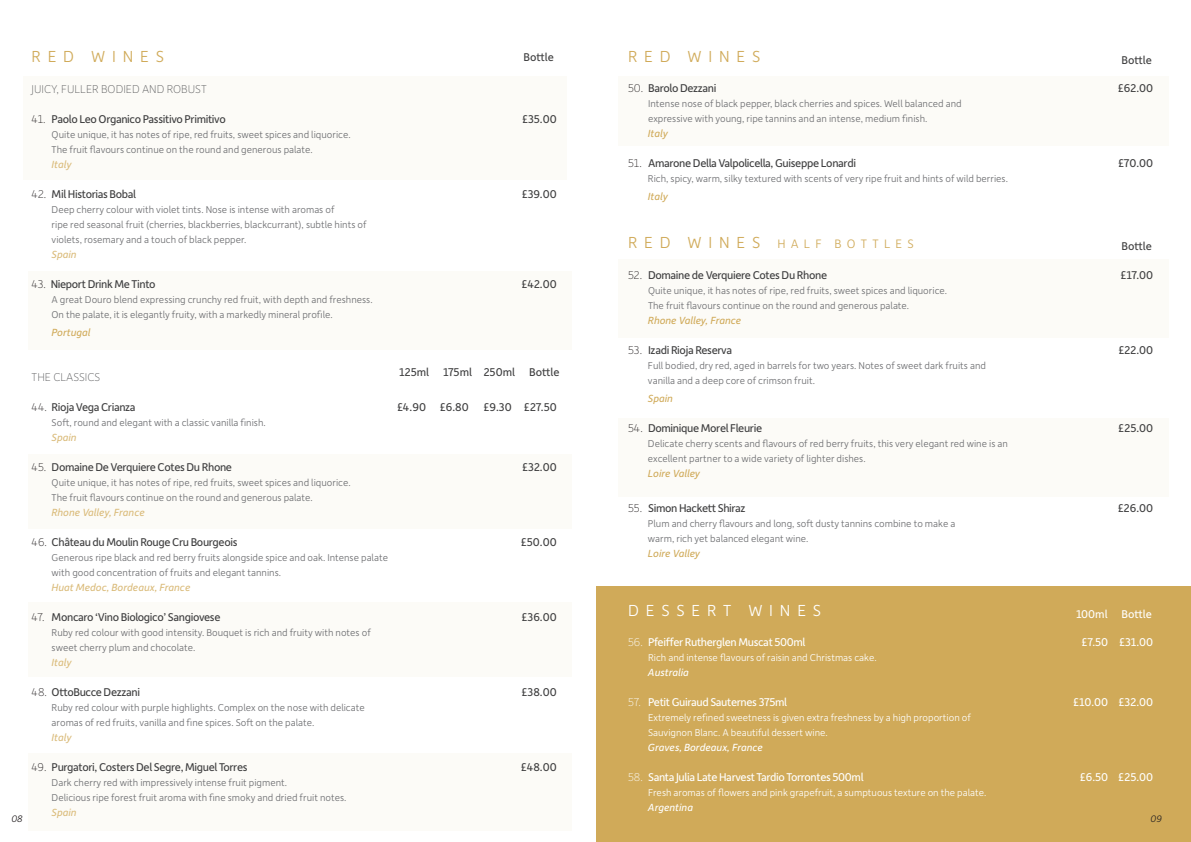
<style>
.page{position:relative;width:1191px;height:842px;background:#fff}
.page>*{position:absolute;margin:0;border:0;box-sizing:border-box;transform-origin:0 0}
.t1{font:300 17px "Depot New";letter-spacing:.4em;color:#d0aa59}
.t2{font:300 17px "Depot New";letter-spacing:.4em;color:#fff}
.t3{font:300 13px "Depot New";letter-spacing:.4em;color:#d0aa59}
.t4{font:12px "Depot New";letter-spacing:-.03em;color:#3e3e3f}
.t5{font:12px "Depot New";letter-spacing:-.03em;color:#fff}
.t6{font:100 12px "Depot New";color:#57585a}
.t7{font:12px "Depot New";color:#3e3e3f}
.t8{font:12px "Depot New";color:#fff}
.t9{font:italic 11px "Depot New";color:#dabb7a}
.t10{font:italic 11px "Depot New";color:#d0aa59}
.t11{font:italic 11px "Depot New";color:#fff}
.t12{font:300 10.5px/15px "Depot New";color:#6c6d70}
.t13{font:300 10.5px/15px "Depot New";color:#fff}
.t14{font:italic 300 10px "Depot New";color:#231f20}
.s1{font-weight:100;color:#231f20}
.s2{font-size:17px}
.s3{font-weight:100}
</style>
<div class="page">
<div style="left:23px;top:77px;width:544px;height:103px;background:#fcfbf7"></div>
<div style="left:29px;top:454px;width:543px;height:74px;background:#fcfbf7"></div>
<div style="left:29px;top:602px;width:543px;height:75px;background:#fcfbf7"></div>
<div style="left:29px;top:754px;width:543px;height:77px;background:#fcfbf7"></div>
<div style="left:29px;top:271px;width:543px;height:78px;background:#fcfbf7"></div>
<div style="left:596px;top:587px;width:595px;height:255px;background:#d0aa59"></div>
<div style="left:618px;top:77px;width:550px;height:69px;background:#fcfbf7"></div>
<div style="left:618px;top:259px;width:550px;height:79px;background:#fcfbf7"></div>
<div style="left:618px;top:419px;width:550px;height:78px;background:#fcfbf7"></div>
<p class="t1" style="left:32px;top:46px;width:134px">RED WINES</p>
<p class="t6" style="left:32px;top:82px;width:177px">JUICY, FULLER BODIED AND ROBUST</p>
<p class="t4" style="left:32px;top:112px;width:196px"><span class="s1">41.</span> Paolo Leo Organico Passitivo Primitivo</p>
<p class="t4" style="left:522px;top:112px;width:36px">£35.00</p>
<p class="t12" style="left:52px;top:127px;width:300px">Quite unique, it has notes of ripe, red fruits, sweet spices and liquorice.<br>The fruit flavours continue on the round and generous palate.</p>
<p class="t9" style="left:51px;top:158px;width:22px">Italy</p>
<p class="t4" style="left:32px;top:187px;width:106px"><span class="s1">42.</span> Mil Historias Bobal</p>
<p class="t4" style="left:522px;top:187px;width:36px">£39.00</p>
<p class="t12" style="left:52px;top:202px;width:316px">Deep cherry colour with violet tints. Nose is intense with aromas of<br>ripe red seasonal fruit (cherries, blackberries, blackcurrant), subtle hints of violets, rosemary and a touch of black pepper.</p>
<p class="t9" style="left:51px;top:248px;width:27px">Spain</p>
<p class="t4" style="left:32px;top:277px;width:125px"><span class="s1">43.</span> Nieport Drink Me Tinto</p>
<p class="t4" style="left:521px;top:277px;width:37px">£42.00</p>
<p class="t12" style="left:51px;top:292px;width:323px">A great Douro blend expressing crunchy red fruit, with depth and freshness.<br>On the palate, it is elegantly fruity, with a markedly mineral profile.</p>
<p class="t10" style="left:51px;top:325px;width:40px">Portugal</p>
<p class="t6" style="left:32px;top:369px;width:70px">THE CLASSICS</p>
<p class="t4" style="left:32px;top:399px;width:106px"><span class="s1">44.</span> Rioja Vega Crianza</p>
<p class="t4" style="left:397px;top:399px;width:161px">£4.90 £6.80 £9.30 £27.50</p>
<p class="t12" style="left:52px;top:415px;width:216px">Soft, round and elegant with a classic vanilla finish.</p>
<p class="t9" style="left:51px;top:430px;width:27px">Spain</p>
<p class="t4" style="left:32px;top:459px;width:202px"><span class="s1">45.</span> Domaine De Verquiere Cotes Du Rhone</p>
<p class="t4" style="left:522px;top:459px;width:36px">£32.00</p>
<p class="t12" style="left:52px;top:475px;width:300px">Quite unique, it has notes of ripe, red fruits, sweet spices and liquorice.<br>The fruit flavours continue on the round and generous palate.</p>
<p class="t9" style="left:51px;top:505px;width:95px">Rhone Valley, France</p>
<p class="t4" style="left:32px;top:534px;width:207px"><span class="s1">46.</span> Château du Moulin Rouge Cru Bourgeois</p>
<p class="t4" style="left:521px;top:534px;width:37px">£50.00</p>
<p class="t12" style="left:52px;top:550px;width:338px">Generous ripe black and red berry fruits alongside spice and oak. Intense palate with good concentration of fruits and elegant tannins.</p>
<p class="t9" style="left:51px;top:580px;width:140px">Huat Medoc, Bordeaux, France</p>
<p class="t4" style="left:32px;top:609px;width:190px"><span class="s1">47.</span> Moncaro ‘Vino Biologico’ Sangiovese</p>
<p class="t4" style="left:521px;top:609px;width:37px">£36.00</p>
<p class="t12" style="left:52px;top:625px;width:321px">Ruby red colour with good intensity. Bouquet is rich and fruity with notes of</p>
<p class="t12" style="left:52px;top:640px;width:145px">sweet cherry plum and chocolate.</p>
<p class="t9" style="left:52px;top:655px;width:22px">Italy</p>
<p class="t4" style="left:32px;top:684px;width:110px"><span class="s1">48.</span> OttoBucce Dezzani</p>
<p class="t4" style="left:521px;top:684px;width:37px">£38.00</p>
<p class="t12" style="left:52px;top:700px;width:315px">Ruby red colour with purple highlights. Complex on the nose with delicate aromas of red fruits, vanilla and fine spices. Soft on the palate.</p>
<p class="t9" style="left:51px;top:730px;width:22px">Italy</p>
<p class="t4" style="left:32px;top:759px;width:217px"><span class="s1">49.</span> Purgatori, Costers Del Segre, Miguel Torres</p>
<p class="t4" style="left:521px;top:759px;width:37px">£48.00</p>
<p class="t12" style="left:52px;top:775px;width:296px">Dark cherry red with impressively intense fruit pigment.<br>Delicious ripe forest fruit aroma with fine smoky and dried fruit notes.</p>
<p class="t9" style="left:51px;top:805px;width:27px">Spain</p>
<p class="t1" style="left:628px;top:46px;width:134px">RED WINES</p>
<p class="t4" style="left:523px;top:49px;width:32px">Bottle</p>
<p class="t4" style="left:1121px;top:52px;width:32px">Bottle</p>
<p class="t4" style="left:628px;top:80px;width:90px"><span class="s1">50.</span> Barolo Dezzani</p>
<p class="t4" style="left:1118px;top:80px;width:37px">£62.00</p>
<p class="t12" style="left:648px;top:95px;width:315px">Intense nose of black pepper, black cherries and spices. Well balanced and expressive with young, ripe tannins and an intense, medium finish.</p>
<p class="t10" style="left:648px;top:126px;width:22px">Italy</p>
<p class="t4" style="left:628px;top:155px;width:229px"><span class="s1">51.</span> Amarone Della Valpolicella, Guiseppe Lonardi</p>
<p class="t4" style="left:1118px;top:155px;width:37px">£70.00</p>
<p class="t12" style="left:648px;top:170px;width:361px">Rich, spicy, warm, silky textured with scents of very ripe fruit and hints of wild berries.</p>
<p class="t10" style="left:648px;top:189px;width:22px">Italy</p>
<p class="t3" style="left:628px;top:235px;width:287px"><span class="s2">RED WINES</span> HALF BOTTLES</p>
<p class="t4" style="left:628px;top:267px;width:201px"><span class="s1">52.</span> Domaine de Verquiere Cotes Du Rhone</p>
<p class="t4" style="left:1120px;top:267px;width:34px">£17.00</p>
<p class="t12" style="left:648px;top:282px;width:300px">Quite unique, it has notes of ripe, red fruits, sweet spices and liquorice.<br>The fruit flavours continue on the round and generous palate.</p>
<p class="t10" style="left:648px;top:313px;width:95px">Rhone Valley, France</p>
<p class="t4" style="left:628px;top:342px;width:106px"><span class="s1">53.</span> Izadi Rioja Reserva</p>
<p class="t4" style="left:1118px;top:342px;width:36px">£22.00</p>
<p class="t12" style="left:648px;top:357px;width:340px">Full bodied, dry red, aged in barrels for two years. Notes of sweet dark fruits and vanilla and a deep core of crimson fruit.</p>
<p class="t10" style="left:648px;top:391px;width:27px">Spain</p>
<p class="t4" style="left:628px;top:420px;width:136px"><span class="s1">54.</span> Dominique Morel Fleurie</p>
<p class="t4" style="left:1118px;top:420px;width:37px">£25.00</p>
<p class="t12" style="left:648px;top:435px;width:361px">Delicate cherry scents and flavours of red berry fruits, this very elegant red wine is an excellent partner to a wide variety of lighter dishes.</p>
<p class="t10" style="left:648px;top:466px;width:54px">Loire Valley</p>
<p class="t4" style="left:628px;top:500px;width:119px"><span class="s1">55.</span> Simon Hackett Shiraz</p>
<p class="t4" style="left:1117px;top:500px;width:37px">£26.00</p>
<p class="t12" style="left:648px;top:516px;width:309px">Plum and cherry flavours and long, soft dusty tannins combine to make a warm, rich yet balanced elegant wine.</p>
<p class="t10" style="left:648px;top:546px;width:54px">Loire Valley</p>
<p class="t4" style="left:1121px;top:238px;width:32px">Bottle</p>
<p class="t7" style="left:399px;top:364px;width:162px">125ml 175ml 250ml Bottle</p>
<p class="t2" style="left:628px;top:599px;width:195px">DESSERT WINES</p>
<p class="t8" style="left:1076px;top:606px;width:77px">100ml Bottle</p>
<p class="t5" style="left:628px;top:634px;width:179px"><span class="s3">56.</span> Pfeiffer Rutherglen Muscat 500ml</p>
<p class="t5" style="left:1081px;top:634px;width:73px">£7.50 £31.00</p>
<p class="t13" style="left:648px;top:649px;width:230px">Rich and intense flavours of raisin and Christmas cake.</p>
<p class="t11" style="left:648px;top:665px;width:42px">Australia</p>
<p class="t5" style="left:628px;top:694px;width:160px"><span class="s3">57.</span> Petit Guiraud Sauternes 375ml</p>
<p class="t5" style="left:1073px;top:694px;width:82px">£10.00 £32.00</p>
<p class="t13" style="left:648px;top:709px;width:324px">Extremely refined sweetness is given extra freshness by a high proportion of<br>Sauvignon Blanc. A beautiful dessert wine.</p>
<p class="t11" style="left:648px;top:740px;width:117px">Graves, Bordeaux, France</p>
<p class="t5" style="left:628px;top:769px;width:237px"><span class="s3">58.</span> Santa Julia Late Harvest Tardio Torrontes 500ml</p>
<p class="t5" style="left:1079px;top:769px;width:75px">£6.50 £25.00</p>
<p class="t13" style="left:648px;top:784px;width:340px">Fresh aromas of flowers and pink grapefruit, a sumptuous texture on the palate.</p>
<p class="t11" style="left:648px;top:800px;width:47px">Argentina</p>
<p class="t14" style="left:11px;top:812px;width:13px">08</p>
<p class="t14" style="left:1150px;top:812px;width:13px">09</p>
</div>
